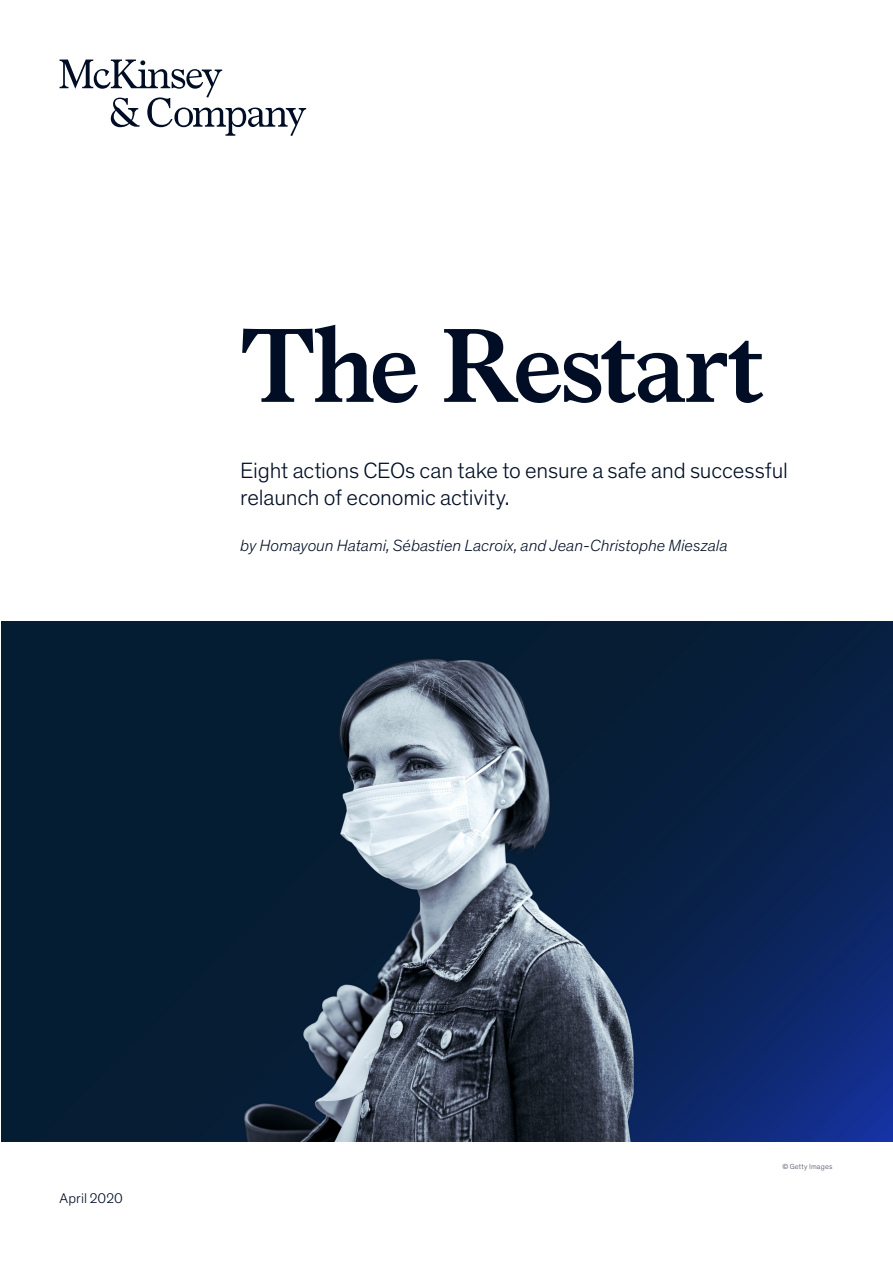
<style>
.page{position:relative;width:893px;height:1263px;background:#fff}
.page>*{position:absolute;margin:0;border:0;box-sizing:border-box;transform-origin:0 0}
.t1{font:700 105px "Bower";letter-spacing:-.025em;color:#000d24}
.t2{font:300 22.5px/27px "Theinhardt Pan";letter-spacing:-.005em;color:#000d24}
.t3{font:italic 300 16.5px "Theinhardt Pan";color:#000d24}
.t4{font:300 14.25px "Theinhardt Pan";letter-spacing:.005em;color:#000d24}
.t5{font:300 7.5px "Theinhardt Pan";letter-spacing:.025em;color:#4a4f60}
</style>
<div class="page">
<svg style="left:60px;top:60px;width:246px;height:76px"></svg>
<img style="left:1px;top:622px;width:892px;height:519px">
<h1 class="t1" style="left:240px;top:288px;width:526px">The Restart</h1>
<p class="t2" style="left:240px;top:456px;width:549px">Eight actions CEOs can take to ensure a safe and successful relaunch of economic activity.</p>
<p class="t3" style="left:240px;top:534px;width:489px">by Homayoun Hatami, Sébastien Lacroix, and Jean-Christophe Mieszala</p>
<p class="t4" style="left:60px;top:1189px;width:65px">April 2020</p>
<p class="t5" style="left:782px;top:1162px;width:52px">© Getty Images</p>
</div>
